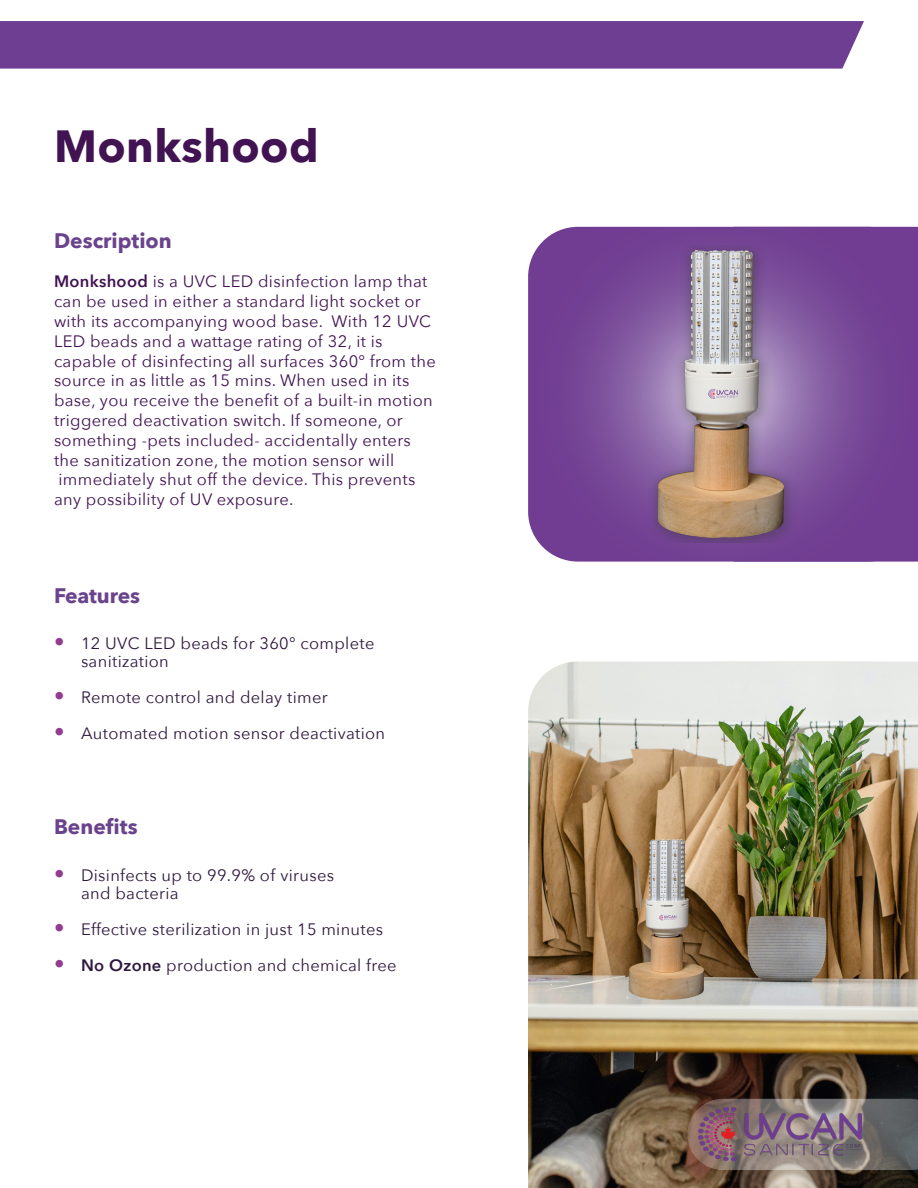
<style>
.page{position:relative;width:918px;height:1188px;background:#fff}
.page>*{position:absolute;margin:0;border:0;box-sizing:border-box;transform-origin:0 0}
.t1{font:700 45px "Avenir Next";letter-spacing:.01em;color:#411353}
.t2{font:700 21px "Avenir Next";color:#69438c}
.t3{font:16.5px/19.8px "Avenir Next";letter-spacing:.02em;color:#411353}
.t4{font:16.5px/18px "Avenir Next";letter-spacing:.02em;color:#2f183e}
.s1{font-weight:600}
.s2{font-size:21px;color:#933c8f}
</style>
<div class="page">
<img style="left:528px;top:662px;width:390px;height:526px">
<div style="left:528px;top:227px;width:390px;height:335px;background:#713d92"></div>
<div style="left:0;top:21px;width:864px;height:48px;background:#6d3e91"></div>
<svg style="left:687px;top:1099px;width:231px;height:71px;background:#676766"></svg>
<div style="left:684px;top:1099px;width:179px;height:69px;background:#727172;opacity:.5"></div>
<img style="left:698px;top:1107px;width:163px;height:54px">
<img style="left:582px;top:246px;width:282px;height:297px">
<p class="t1" style="left:54px;top:107px;width:266px">Monkshood</p>
<p class="t2" style="left:54px;top:222px;width:119px">Description</p>
<p class="t3" style="left:54px;top:271px;width:383px"><span class="s1">Monkshood</span> is a UVC LED disinfection lamp that can be used in either a standard light socket or with its accompanying wood base. With 12 UVC LED beads and a wattage rating of 32, it is capable of disinfecting all surfaces 360° from the source in as little as 15 mins. When used in its base, you receive the benefit of a built-in motion triggered deactivation switch. If someone, or something -pets included- accidentally enters the sanitization zone, the motion sensor will immediately shut off the device. This prevents any possibility of UV exposure.</p>
<p class="t2" style="left:54px;top:577px;width:88px">Features</p>
<p class="t4" style="left:81px;top:634px;width:295px;text-indent:-27px"><span class="s2">•</span> 12 UVC LED beads for 360° complete sanitization</p>
<p class="t4" style="left:54px;top:688px;width:275px"><span class="s2">•</span> Remote control and delay timer</p>
<p class="t4" style="left:54px;top:724px;width:333px"><span class="s2">•</span> Automated motion sensor deactivation</p>
<p class="t2" style="left:54px;top:809px;width:85px">Benefits</p>
<p class="t4" style="left:81px;top:866px;width:255px;text-indent:-27px"><span class="s2">•</span> Disinfects up to 99.9% of viruses and bacteria</p>
<p class="t4" style="left:54px;top:920px;width:331px"><span class="s2">•</span> Effective sterilization in just 15 minutes</p>
<p class="t4" style="left:54px;top:956px;width:344px"><span class="s2">•</span> <span class="s1">No Ozone</span> production and chemical free</p>
</div>
